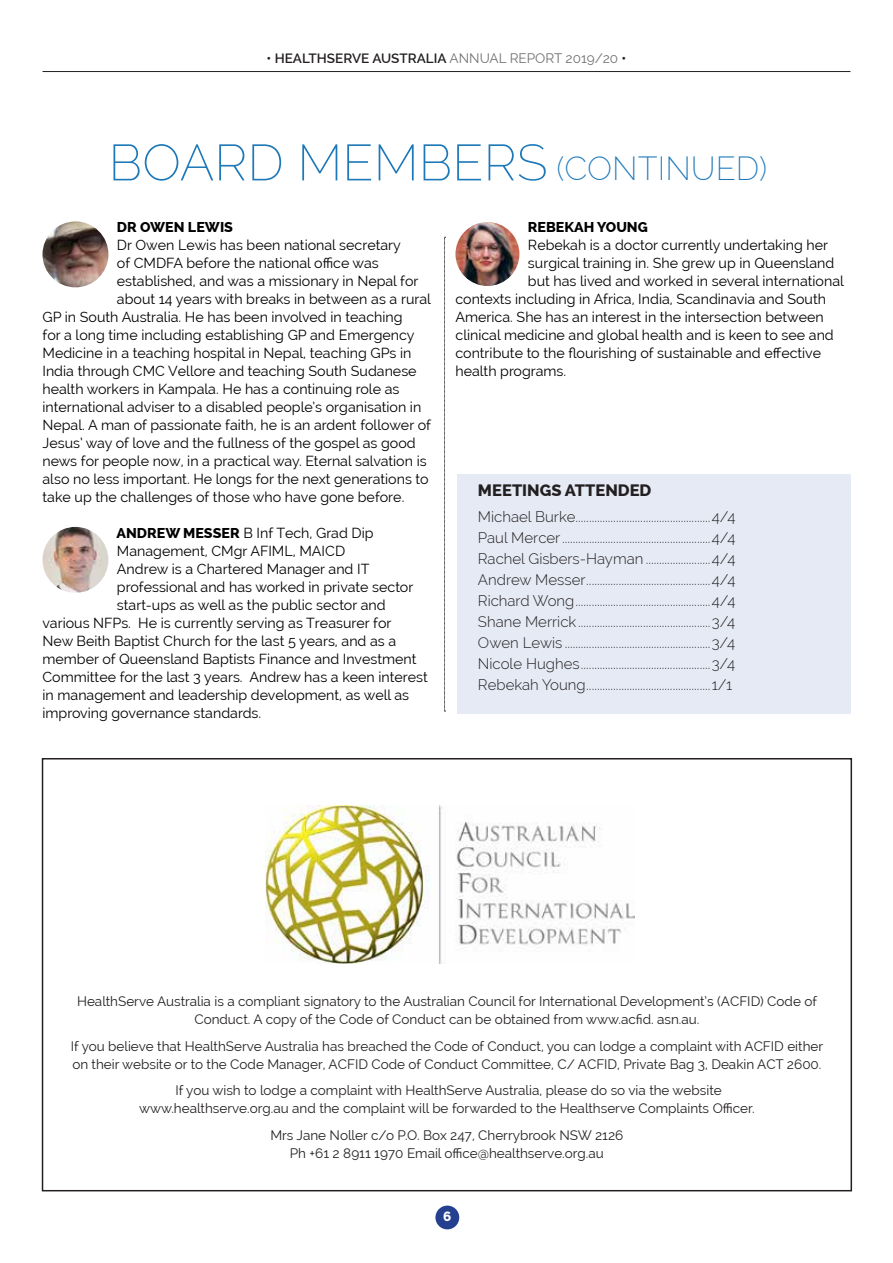
<style>
.page{position:relative;width:893px;height:1263px;background:#fff}
.page>*{position:absolute;margin:0;border:0;box-sizing:border-box;transform-origin:0 0}
.t1{font:200 50.85px "Raleway";color:#1c78b8}
.t2{font:800 16.5px "Raleway";color:#231f20}
.t3{font:300 15px/21px "Raleway";color:#231f20;text-align:justify}
.t4{font:14.25px "Raleway";color:#000}
.t5{font:800 14.25px "Raleway";color:#000}
.t6{font:13.5px/18px "Raleway";color:#231f20;text-align:center}
.t7{font:600 13.5px "Raleway";color:#231f20}
.t8{font:800 13.5px "Raleway";color:#fff}
.s1{font-weight:400;color:#6f7073}
.s2{font-size:32.85px}
.s3{font-weight:800}
</style>
<div class="page">
<div style="left:457px;top:474px;width:394px;height:240px;background:#e5eaf5"></div>
<div style="left:435px;top:1205px;width:24px;height:24px;background:#25408f;border-radius:50%"></div>
<hr style="left:43px;top:71px;width:807px;height:1px;background:#231f20">
<svg style="left:444px;top:237px;width:2px;height:475px"></svg>
<img style="left:265px;top:806px;width:369px;height:158px">
<div style="left:42px;top:758px;width:810px;height:433px;border:2px solid #231f20"></div>
<img style="left:43px;top:221px;width:65px;height:66px;border-radius:33px">
<img style="left:43px;top:527px;width:65px;height:66px;border-radius:33px">
<img style="left:455px;top:222px;width:64px;height:64px;border-radius:32px">
<p class="t7" style="left:266px;top:50px;width:361px">• HEALTHSERVE AUSTRALIA <span class="s1">ANNUAL REPORT 2019/20</span> •</p>
<h1 class="t1" style="left:109px;top:133px;width:660px">BOARD MEMBERS <span class="s2">(CONTINUED)</span></h1>
<p class="t5" style="left:117px;top:219px;width:118px">DR OWEN LEWIS</p>
<p class="t4" style="left:117px;top:237px;width:286px">Dr Owen Lewis has been national secretary</p>
<p class="t4" style="left:117px;top:255px;width:263px">of CMDFA before the national office was</p>
<p class="t4" style="left:117px;top:273px;width:303px">established, and was a missionary in Nepal for</p>
<p class="t4" style="left:117px;top:291px;width:315px">about 14 years with breaks in between as a rural</p>
<p class="t4" style="left:43px;top:309px;width:361px">GP in South Australia. He has been involved in teaching</p>
<p class="t4" style="left:43px;top:327px;width:374px">for a long time including establishing GP and Emergency</p>
<p class="t4" style="left:43px;top:345px;width:370px">Medicine in a teaching hospital in Nepal, teaching GPs in</p>
<p class="t4" style="left:43px;top:363px;width:376px">India through CMC Vellore and teaching South Sudanese</p>
<p class="t4" style="left:43px;top:381px;width:358px">health workers in Kampala. He has a continuing role as</p>
<p class="t4" style="left:43px;top:399px;width:380px">international adviser to a disabled people’s organisation in</p>
<p class="t4" style="left:43px;top:417px;width:390px">Nepal. A man of passionate faith, he is an ardent follower of</p>
<p class="t4" style="left:43px;top:435px;width:375px">Jesus’ way of love and the fullness of the gospel as good</p>
<p class="t4" style="left:43px;top:453px;width:386px">news for people now, in a practical way. Eternal salvation is</p>
<p class="t4" style="left:43px;top:471px;width:388px">also no less important. He longs for the next generations to</p>
<p class="t4" style="left:43px;top:489px;width:363px">take up the challenges of those who have gone before.</p>
<p class="t4" style="left:116px;top:525px;width:259px"><span class="s3">ANDREW MESSER</span> B Inf Tech, Grad Dip</p>
<p class="t4" style="left:117px;top:543px;width:230px">Management, CMgr AFIML, MAICD</p>
<p class="t4" style="left:117px;top:561px;width:254px">Andrew is a Chartered Manager and IT</p>
<p class="t4" style="left:117px;top:579px;width:298px">professional and has worked in private sector</p>
<p class="t4" style="left:117px;top:597px;width:270px">start-ups as well as the public sector and</p>
<p class="t4" style="left:43px;top:615px;width:351px">various NFPs. He is currently serving as Treasurer for</p>
<p class="t4" style="left:43px;top:633px;width:355px">New Beith Baptist Church for the last 5 years, and as a</p>
<p class="t4" style="left:43px;top:651px;width:376px">member of Queensland Baptists Finance and Investment</p>
<p class="t4" style="left:43px;top:669px;width:387px">Committee for the last 3 years. Andrew has a keen interest</p>
<p class="t4" style="left:43px;top:687px;width:368px">in management and leadership development, as well as</p>
<p class="t4" style="left:43px;top:705px;width:220px">improving governance standards.</p>
<p class="t5" style="left:528px;top:219px;width:121px">REBEKAH YOUNG</p>
<p class="t4" style="left:528px;top:237px;width:302px">Rebekah is a doctor currently undertaking her</p>
<p class="t4" style="left:528px;top:255px;width:308px">surgical training in. She grew up in Queensland</p>
<p class="t4" style="left:528px;top:273px;width:317px">but has lived and worked in several international</p>
<p class="t4" style="left:455px;top:291px;width:372px">contexts including in Africa, India, Scandinavia and South</p>
<p class="t4" style="left:455px;top:309px;width:370px">America. She has an interest in the intersection between</p>
<p class="t4" style="left:455px;top:327px;width:380px">clinical medicine and global health and is keen to see and</p>
<p class="t4" style="left:455px;top:345px;width:367px">contribute to the flourishing of sustainable and effective</p>
<p class="t4" style="left:455px;top:363px;width:112px">health programs.</p>
<p class="t2" style="left:478px;top:481px;width:175px">MEETINGS ATTENDED</p>
<p class="t3" style="left:478px;top:506px;width:259px">Michael Burke..................................................4/4<br>Paul Mercer.......................................................4/4<br>Rachel Gisbers-Hayman ........................4/4<br>Andrew Messer..............................................4/4<br>Richard Wong..................................................4/4<br>Shane Merrick.................................................3/4<br>Owen Lewis ......................................................3/4<br>Nicole Hughes................................................3/4<br>Rebekah Young..............................................1/1</p>
<p class="t6" style="left:77px;top:992px;width:741px">HealthServe Australia is a compliant signatory to the Australian Council for International Development’s (ACFID) Code of<br>Conduct. A copy of the Code of Conduct can be obtained from www.acfid. asn.au.</p>
<p class="t6" style="left:71px;top:1037px;width:754px;text-align:left">If you believe that HealthServe Australia has breached the Code of Conduct, you can lodge a complaint with ACFID either on their website or to the Code Manager, ACFID Code of Conduct Committee, C/‐ ACFID, Private Bag 3, Deakin ACT 2600.</p>
<p class="t6" style="left:139px;top:1081px;width:617px">If you wish to lodge a complaint with HealthServe Australia, please do so via the website www.healthserve.org.au and the complaint will be forwarded to the Healthserve Complaints Officer.</p>
<p class="t6" style="left:270px;top:1126px;width:354px">Mrs Jane Noller c/o P.O. Box 247, Cherrybrook NSW 2126<br>Ph +61 2 8911 1970 Email office@healthserve.org.au</p>
<p class="t8" style="left:443px;top:1208px;width:10px">6</p>
</div>
